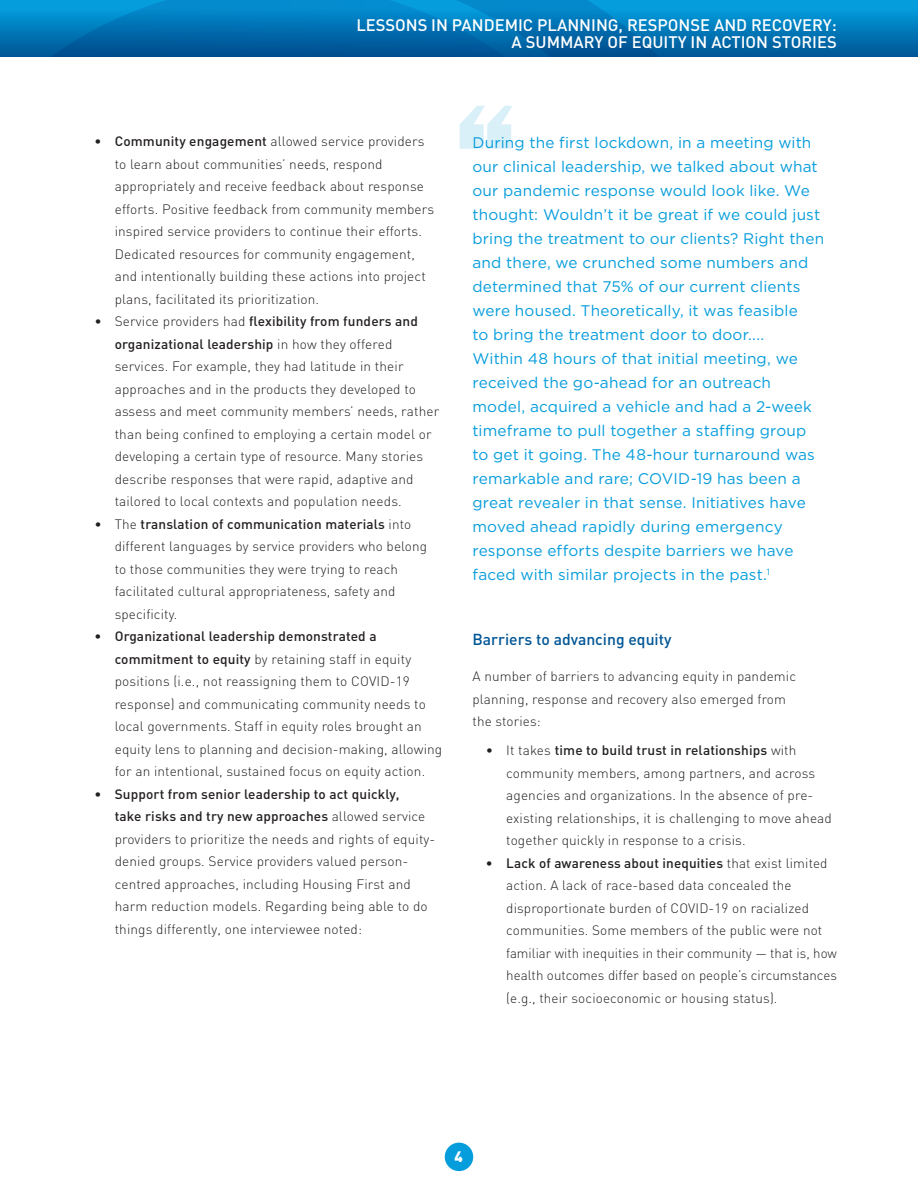
<style>
.page{position:relative;width:918px;height:1188px;background:#fff}
.page>*{position:absolute;margin:0;border:0;box-sizing:border-box;transform-origin:0 0}
.t1{font:112.05px "Champion HTF Heavyweight";color:#069ddc;scale:.88 1}
.t2{font:500 16.5px/17.2px "DIN";color:#fff;text-align:right}
.t3{font:500 15.75px "DIN";color:#005595}
.t4{font:15.3px/24px "Gotham HTF";letter-spacing:.01em;color:#069ddc}
.t5{font:900 15px "DIN";color:#fff}
.t6{font:300 13.5px/22.5px "DIN";letter-spacing:.01em;color:#231f20}
.s1{font-weight:500}
</style>
<div class="page">
<div style="left:0;top:0;width:918px;height:57px;background:linear-gradient(to bottom,#05a6e5,#005495)"></div>
<svg style="left:0;top:0;width:813px;height:57px;background:#0174b5"></svg>
<div style="left:445px;top:1143px;width:28px;height:28px;background:#069ddc;border-radius:50%"></div>
<p class="t2" style="left:356px;top:16px;width:482px">LESSONS IN PANDEMIC PLANNING, RESPONSE AND RECOVERY:<br>A SUMMARY OF EQUITY IN ACTION STORIES</p>
<p class="t6" style="left:115px;top:130px;width:321px;text-indent:-20px"><span class="s1">• Community engagement</span> allowed service providers to learn about communities’ needs, respond appropriately and receive feedback about response efforts. Positive feedback from community members inspired service providers to continue their efforts.<br>Dedicated resources for community engagement, and intentionally building these actions into project plans, facilitated its prioritization.</p>
<p class="t6" style="left:115px;top:310px;width:326px;text-indent:-20px">• Service providers had <span class="s1">flexibility from funders and organizational leadership</span> in how they offered services. For example, they had latitude in their approaches and in the products they developed to assess and meet community members’ needs, rather than being confined to employing a certain model or developing a certain type of resource. Many stories describe responses that were rapid, adaptive and tailored to local contexts and population needs.</p>
<p class="t6" style="left:115px;top:512px;width:314px;text-indent:-20px">• The <span class="s1">translation of communication materials</span> into different languages by service providers who belong to those communities they were trying to reach facilitated cultural appropriateness, safety and specificity.</p>
<p class="t6" style="left:115px;top:625px;width:329px;text-indent:-20px"><span class="s1">• Organizational leadership demonstrated a commitment to equity</span> by retaining staff in equity positions (i.e., not reassigning them to COVID-19 response) and communicating community needs to local governments. Staff in equity roles brought an equity lens to planning and decision-making, allowing for an intentional, sustained focus on equity action.</p>
<p class="t6" style="left:115px;top:782px;width:322px;text-indent:-20px"><span class="s1">• Support from senior leadership to act quickly,<br>take risks and try new approaches</span> allowed service providers to prioritize the needs and rights of equity&shy;denied groups. Service providers valued person&shy;centred approaches, including Housing First and harm reduction models. Regarding being able to do things differently, one interviewee noted:</p>
<h1 class="t1" style="left:456px;top:79px;width:68px">“</h1>
<p class="t4" style="left:472px;top:130px;width:353px">During the first lockdown, in a meeting with our clinical leadership, we talked about what our pandemic response would look like. We thought: Wouldn’t it be great if we could just bring the treatment to our clients? Right then and there, we crunched some numbers and determined that 75% of our current clients were housed. Theoretically, it was feasible<br>to bring the treatment door to door....<br>Within 48 hours of that initial meeting, we received the go-ahead for an outreach model, acquired a vehicle and had a 2-week timeframe to pull together a staffing group to get it going. The 48-hour turnaround was remarkable and rare; COVID-19 has been a great revealer in that sense. Initiatives have moved ahead rapidly during emergency response efforts despite barriers we have faced with similar projects in the past.<sup>1</sup></p>
<p class="t3" style="left:472px;top:629px;width:201px">Barriers to advancing equity</p>
<p class="t6" style="left:472px;top:665px;width:325px">A number of barriers to advancing equity in pandemic planning, response and recovery also emerged from the stories:</p>
<p class="t6" style="left:506px;top:739px;width:327px;text-indent:-20px">• It takes <span class="s1">time to build trust in relationships</span> with community members, among partners, and across agencies and organizations. In the absence of pre&shy;existing relationships, it is challenging to move ahead together quickly in response to a crisis.</p>
<p class="t6" style="left:506px;top:852px;width:332px;text-indent:-20px"><span class="s1">• Lack of awareness about inequities</span> that exist limited action. A lack of race-based data concealed the disproportionate burden of COVID-19 on racialized communities. Some members of the public were not familiar with inequities in their community — that is, how health outcomes differ based on people’s circumstances (e.g., their socioeconomic or housing status).</p>
<p class="t5" style="left:455px;top:1146px;width:10px">4</p>
</div>
